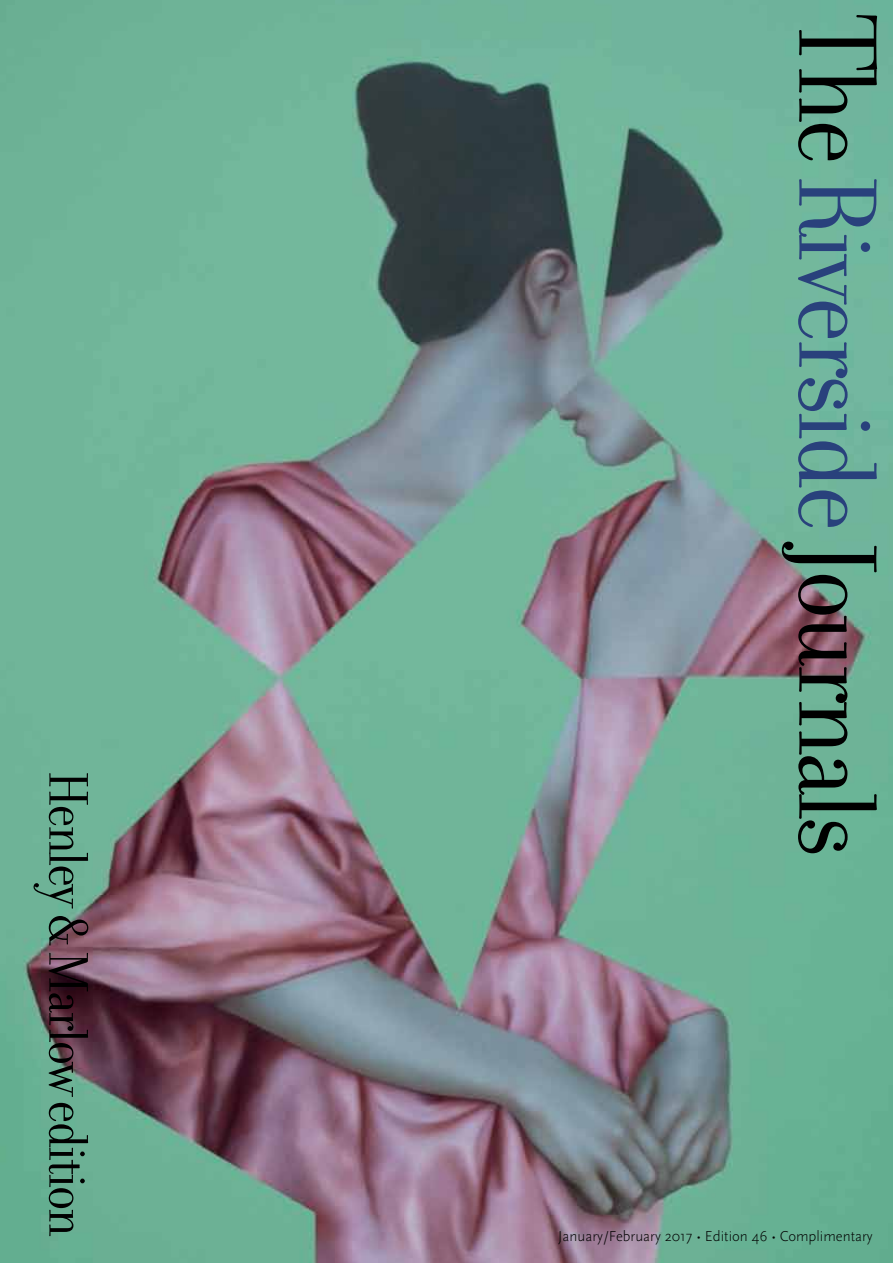
<style>
.page{position:relative;width:893px;height:1263px;background:#fff}
.page>*{position:absolute;margin:0;border:0;box-sizing:border-box;transform-origin:0 0}
.t1{font:120px "Filosofia Grand";letter-spacing:-.03em;color:#000}
.t2{font:60px "Filosofia Grand";letter-spacing:-.03em;color:#000}
.t3{font:300 15px "Scala Sans";color:#000}
.s1{color:#29417c}
</style>
<div class="page">
<img style="left:0;top:0;width:893px;height:1263px">
<h2 class="t2" style="left:100px;top:772px;width:466px;rotate:90deg">Henley &amp; Marlow edition</h2>
<h1 class="t1" style="left:901px;top:14px;width:844px;rotate:90deg">The<span class="s1">Riverside</span>Journals</h1>
<p class="t3" style="left:558px;top:1228px;width:316px">January/February 2017 • Edition 46 • Complimentary</p>
</div>
